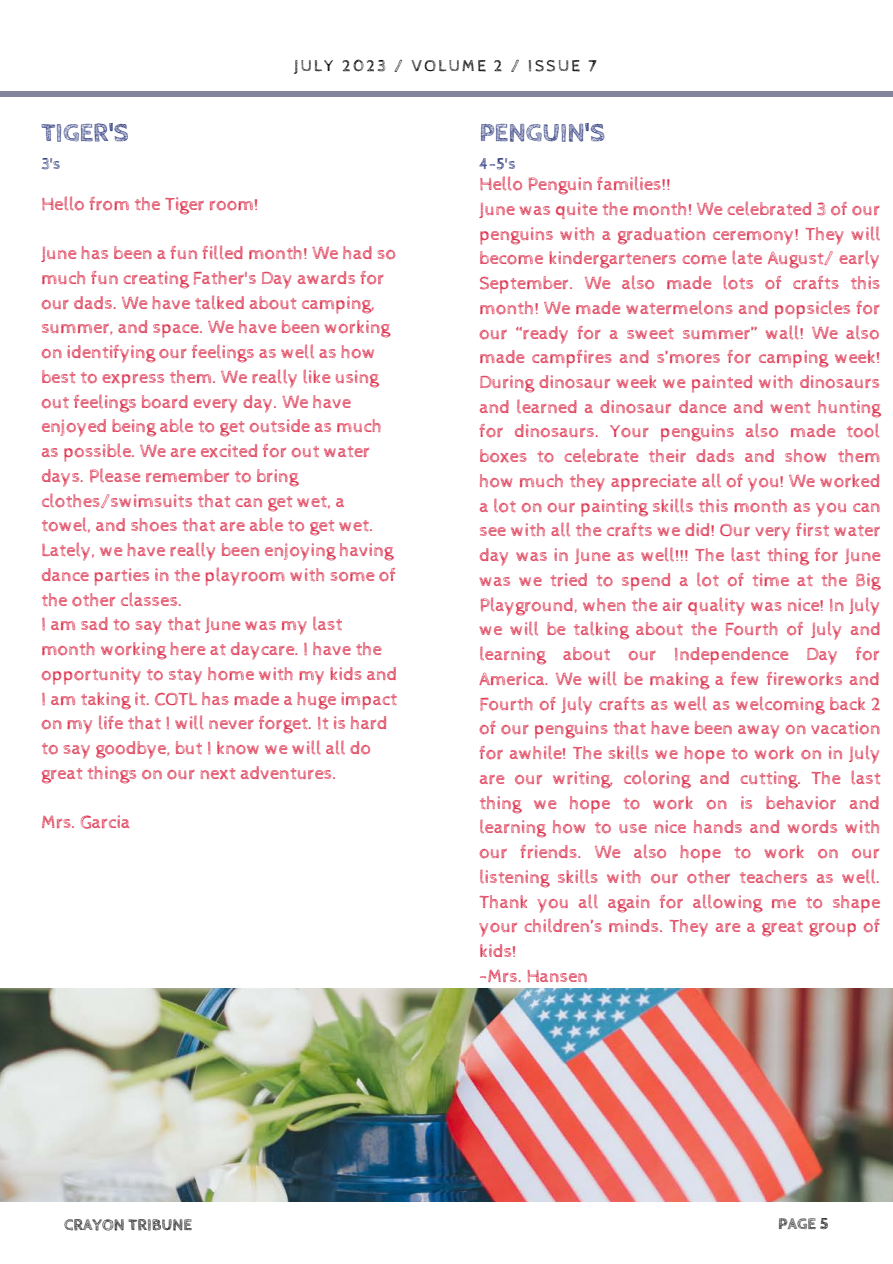
<style>
.page{position:relative;width:893px;height:1264px;background:#fff}
.page>*{position:absolute;margin:0;border:0;box-sizing:border-box;transform-origin:0 0}
.t1{font:700 26.4px "Cabin Sketch";color:#28357a}
.t2{font:18.6px/24.8px "Cabin Sketch";color:#db2b48}
.t3{font:16.5px "Cabin Sketch";letter-spacing:.14em;color:#000}
.t4{font:700 16.5px "Cabin Sketch";color:#000}
.t5{font:16.5px "Cabin Sketch";color:#28357a}
</style>
<div class="page">
<div style="left:0;top:92px;width:892px;height:5px;background:#82849c"></div>
<img style="left:0;top:988px;width:892px;height:213px">
<p class="t1" style="left:41px;top:118px;width:89px">TIGER'S</p>
<p class="t5" style="left:41px;top:154px;width:21px">3's</p>
<p class="t3" style="left:294px;top:56px;width:304px">JULY 2023 / VOLUME 2 / ISSUE 7</p>
<p class="t1" style="left:479px;top:118px;width:127px">PENGUIN'S</p>
<p class="t5" style="left:479px;top:154px;width:38px">4-5's</p>
<p class="t2" style="left:41px;top:192px;width:219px">Hello from the Tiger room!</p>
<p class="t2" style="left:41px;top:241px;width:356px">June has been a fun filled month! We had so much fun creating Father's Day awards for our dads. We have talked about camping, summer, and space. We have been working on identifying our feelings as well as how best to express them. We really like using out feelings board every day. We have enjoyed being able to get outside as much as possible. We are excited for out water days. Please remember to bring clothes/swimsuits that can get wet, a towel, and shoes that are able to get wet.<br>Lately, we have really been enjoying having dance parties in the playroom with some of the other classes.</p>
<p class="t2" style="left:41px;top:612px;width:357px">I am sad to say that June was my last month working here at daycare. I have the opportunity to stay home with my kids and I am taking it. COTL has made a huge impact on my life that I will never forget. It is hard to say goodbye, but I know we will all do great things on our next adventures.</p>
<p class="t2" style="left:41px;top:810px;width:91px">Mrs. Garcia</p>
<p class="t2" style="left:479px;top:172px;width:193px">Hello Penguin families!!</p>
<p class="t2" style="left:479px;top:197px;width:403px;text-align:justify">June was quite the month! We celebrated 3 of our penguins with a graduation ceremony! They will become kindergarteners come late August/ early September. We also made lots of crafts this month! We made watermelons and popsicles for our “ready for a sweet summer” wall! We also made campfires and s’mores for camping week!<br>During dinosaur week we painted with dinosaurs and learned a dinosaur dance and went hunting for dinosaurs. Your penguins also made tool boxes to celebrate their dads and show them how much they appreciate all of you! We worked a lot on our painting skills this month as you can see with all the crafts we did! Our very first water day was in June as well!!! The last thing for June was we tried to spend a lot of time at the Big Playground, when the air quality was nice! In July we will be talking about the Fourth of July and learning about our Independence Day for America. We will be making a few fireworks and Fourth of July crafts as well as welcoming back 2 of our penguins that have been away on vacation for awhile! The skills we hope to work on in July are our writing, coloring and cutting. The last thing we hope to work on is behavior and learning how to use nice hands and words with our friends. We also hope to work on our listening skills with our other teachers as well.<br>Thank you all again for allowing me to shape your children’s minds. They are a great group of kids!</p>
<p class="t2" style="left:479px;top:964px;width:110px">-Mrs. Hansen</p>
<p class="t4" style="left:64px;top:1215px;width:129px">CRAYON TRIBUNE</p>
<p class="t4" style="left:778px;top:1214px;width:52px">PAGE 5</p>
</div>
